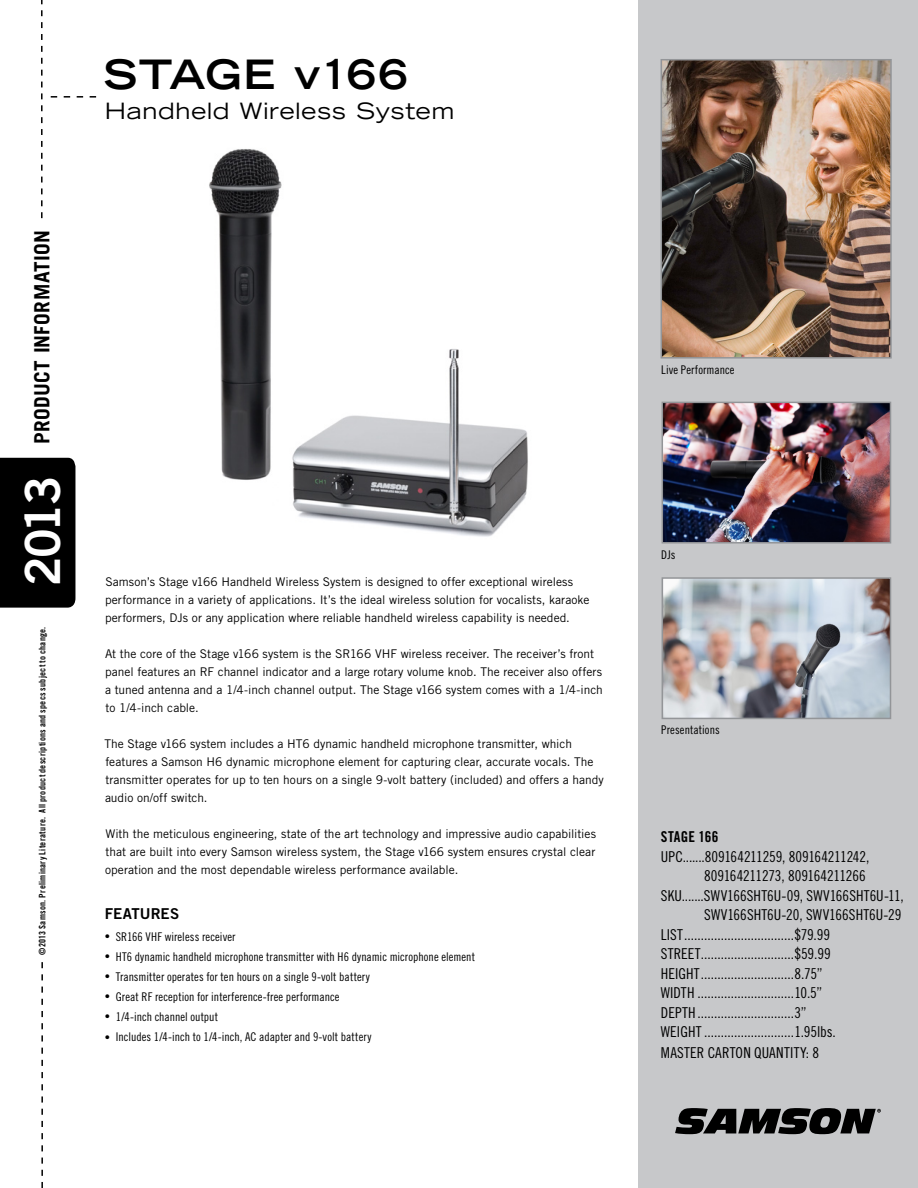
<style>
.page{position:relative;width:918px;height:1188px;background:#fff}
.page>*{position:absolute;margin:0;border:0;box-sizing:border-box;transform-origin:0 0}
.t1{font:48.6px "Trade Gothic LT Std Bd 2";color:#fff}
.Product_Name{font:700 expanded 40.5px "Trade Gothic LH";color:#000}
.Sub_Head{font:expanded 22.5px "Trade Gothic LH";letter-spacing:.04em;color:#000}
.t2{font:700 21px "Trade Gothic LT Std";letter-spacing:.015em;color:#000}
.Captions{font:15px "Trade Gothic LT Std Cn 18";color:#000}
.New_Product_Intro{font:15px "Trade Gothic LT Std Bd 2";letter-spacing:.005em;color:#000}
.Captions-2{font:15px "Trade Gothic LT Std Bd Cn 20";letter-spacing:.015em;color:#000}
.Body_Copy{font:12px/18px "Trade Gothic LT Std";color:#000}
.Captions-3{font:12px "Trade Gothic LT Std Cn 18";letter-spacing:.005em;color:#000}
.t3{font:9px "Trade Gothic LT Std Bd Cn 20";letter-spacing:.03em;color:#000}
.s1{font-size:10.5px}
</style>
<div class="page">
<div style="left:638px;top:0;width:280px;height:1188px;background:#c7c8ca"></div>
<svg style="left:41px;top:0;width:2px;height:218px"></svg>
<svg style="left:51px;top:96px;width:45px;height:2px"></svg>
<div style="left:0;top:458px;width:75px;height:150px;background:#000"></div>
<svg style="left:675px;top:1108px;width:206px;height:26px"></svg>
<svg style="left:41px;top:962px;width:2px;height:226px"></svg>
<img style="left:209px;top:149px;width:319px;height:388px">
<img style="left:664px;top:62px;width:225px;height:294px">
<div style="left:661px;top:59px;width:231px;height:300px;border:2px solid #939598"></div>
<img style="left:665px;top:405px;width:223px;height:136px">
<div style="left:662px;top:402px;width:229px;height:142px;border:2px solid #939598"></div>
<img style="left:665px;top:580px;width:223px;height:136px">
<div style="left:662px;top:577px;width:229px;height:142px;border:2px solid #939598"></div>
<h3 class="t2" style="left:29px;top:444px;width:215px;rotate:-90deg">PRODUCT INFORMATION</h3>
<h1 class="t1" style="left:13px;top:586px;width:112px;rotate:-90deg">2013</h1>
<p class="t3" style="left:37px;top:955px;width:330px;rotate:-90deg">©2013 Samson. Preliminary Literature. All product descriptions and specs subject to change.</p>
<p class="Product_Name" style="left:103px;top:48px;width:306px">STAGE v166</p>
<p class="Sub_Head" style="left:105px;top:96px;width:351px">Handheld Wireless System</p>
<p class="Body_Copy" style="left:105px;top:573px;width:486px">Samson’s Stage v166 Handheld Wireless System is designed to offer exceptional wireless performance in a variety of applications. It’s the ideal wireless solution for vocalists, karaoke performers, DJs or any application where reliable handheld wireless capability is needed.</p>
<p class="Body_Copy" style="left:105px;top:645px;width:499px">At the core of the Stage v166 system is the SR166 VHF wireless receiver. The receiver’s front panel features an RF channel indicator and a large rotary volume knob. The receiver also offers a tuned antenna and a 1/4-inch channel output. The Stage v166 system comes with a 1/4-inch to 1/4-inch cable.</p>
<p class="Body_Copy" style="left:104px;top:735px;width:501px">The Stage v166 system includes a HT6 dynamic handheld microphone transmitter, which features a Samson H6 dynamic microphone element for capturing clear, accurate vocals. The transmitter operates for up to ten hours on a single 9-volt battery (included) and offers a handy audio on/off switch.</p>
<p class="Body_Copy" style="left:105px;top:825px;width:492px;text-align:justify">With the meticulous engineering, state of the art technology and impressive audio capabilities that are built into every Samson wireless system, the Stage v166 system ensures crystal clear operation and the most dependable wireless performance available.</p>
<p class="New_Product_Intro" style="left:105px;top:904px;width:76px">FEATURES</p>
<p class="Captions-3" style="left:105px;top:929px;width:132px"><span class="s1">•</span> SR166 VHF wireless receiver</p>
<p class="Captions-3" style="left:105px;top:949px;width:372px"><span class="s1">•</span> HT6 dynamic handheld microphone transmitter with H6 dynamic microphone element</p>
<p class="Captions-3" style="left:105px;top:969px;width:266px"><span class="s1">•</span> Transmitter operates for ten hours on a single 9-volt battery</p>
<p class="Captions-3" style="left:105px;top:989px;width:236px"><span class="s1">•</span> Great RF reception for interference-free performance</p>
<p class="Captions-3" style="left:105px;top:1009px;width:115px"><span class="s1">•</span> 1/4-inch channel output</p>
<p class="Captions-3" style="left:105px;top:1030px;width:268px"><span class="s1">•</span> Includes 1/4-inch to 1/4-inch, AC adapter and 9-volt battery</p>
<p class="Captions-3" style="left:661px;top:363px;width:75px">Live Performance</p>
<p class="Captions-3" style="left:661px;top:547px;width:16px">DJs</p>
<p class="Captions-3" style="left:661px;top:723px;width:60px">Presentations</p>
<p class="Captions-2" style="left:661px;top:828px;width:59px">STAGE 166</p>
<p class="Captions" style="left:661px;top:848px;width:210px">UPC.......809164211259, 809164211242,</p>
<p class="Captions" style="left:704px;top:867px;width:163px">809164211273, 809164211266</p>
<p class="Captions" style="left:661px;top:887px;width:244px">SKU.......SWV166SHT6U-09, SWV166SHT6U-11,</p>
<p class="Captions" style="left:704px;top:906px;width:199px">SWV166SHT6U-20, SWV166SHT6U-29</p>
<p class="Captions" style="left:661px;top:926px;width:171px">LIST.................................$79.99</p>
<p class="Captions" style="left:661px;top:945px;width:171px">STREET............................$59.99</p>
<p class="Captions" style="left:661px;top:965px;width:163px">HEIGHT............................8.75”</p>
<p class="Captions" style="left:661px;top:984px;width:163px">WIDTH .............................10.5”</p>
<p class="Captions" style="left:661px;top:1004px;width:147px">DEPTH.............................3”</p>
<p class="Captions" style="left:661px;top:1023px;width:177px">WEIGHT ...........................1.95lbs.</p>
<p class="Captions" style="left:661px;top:1044px;width:160px">MASTER CARTON QUANTITY: 8</p>
</div>
